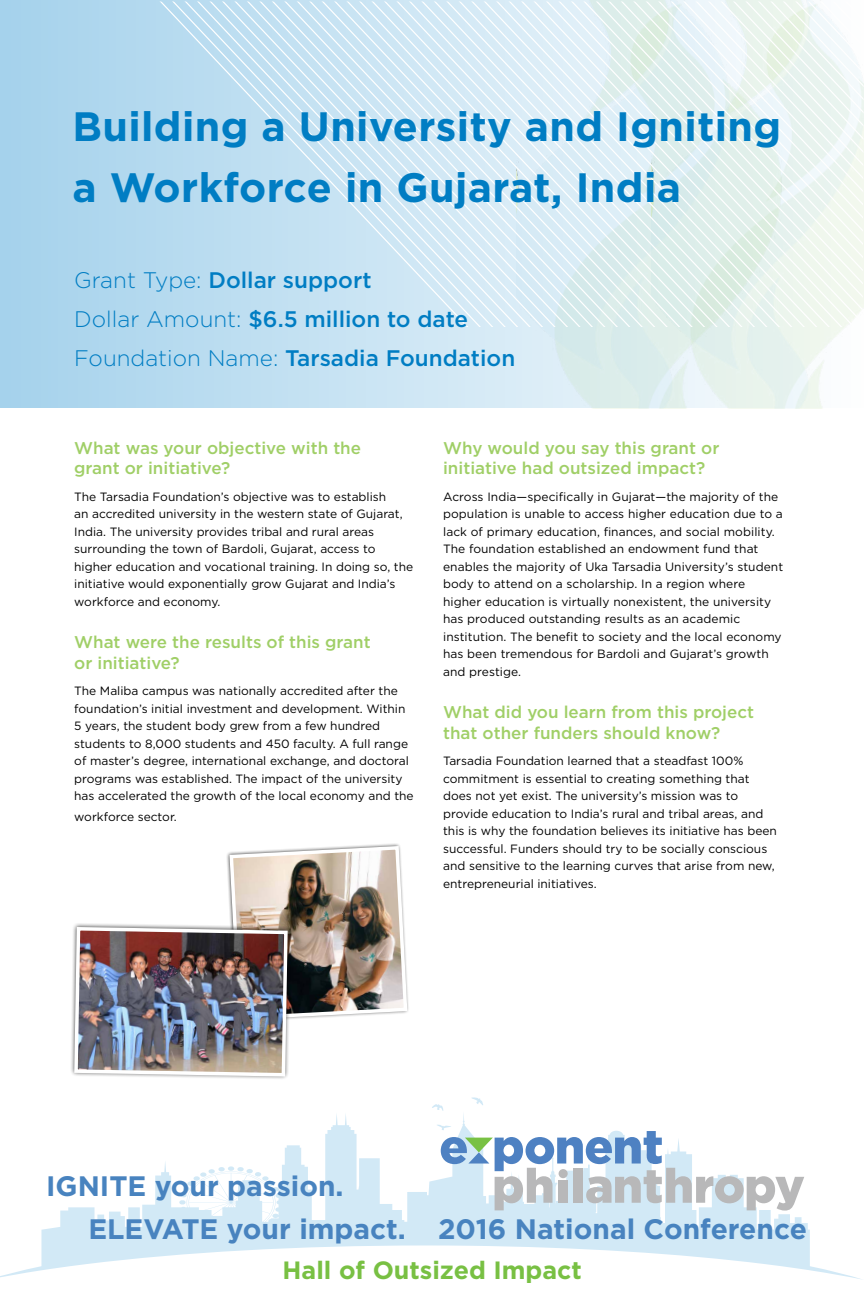
<style>
.page{position:relative;width:864px;height:1296px;background:#fff}
.page>*{position:absolute;margin:0;border:0;box-sizing:border-box;transform-origin:0 0}
.t1{font:700 41px/61px "Gotham";letter-spacing:.01em;color:#007dc3}
.t2{font:700 28.15px/42.5px "Gotham";color:#4883bf}
.t3{font:700 25px "Gotham";color:#78c043}
.t4{font:500 22.5px/39px "Gotham";color:#007dc3}
.t5{font:500 17px/20.4px "Gotham";color:#a0cf67}
.t6{font:12px/17.5px "Gotham";color:#000}
.s1{font-weight:300}
</style>
<div class="page">
<svg style="left:0;top:0;width:516px;height:408px;background:#b5daef"></svg>
<div style="left:115px;top:2px;width:40px;height:325px;background:#b2d8ee"></div>
<svg style="left:155px;top:2px;width:709px;height:325px;background:#d7ebf2"></svg>
<svg style="left:0;top:1114px;width:862px;height:166px"></svg>
<svg style="left:179px;top:1166px;width:96px;height:39px"></svg>
<svg style="left:472px;top:1098px;width:11px;height:7px"></svg>
<svg style="left:432px;top:1104px;width:11px;height:7px"></svg>
<svg style="left:436px;top:1125px;width:368px;height:86px"></svg>
<div style="left:559px;top:1169px;width:9px;height:9px;background:#b8b8b9;border-radius:50%"></div>
<img style="left:71px;top:843px;width:338px;height:236px">
<h1 class="t1" style="left:72px;top:95px;width:710px">Building a University and Igniting a Workforce in Gujarat, India</h1>
<h3 class="t4" style="left:74px;top:260px;width:443px"><span class="s1">Grant Type:</span> Dollar support<br><span class="s1">Dollar Amount:</span> $6.5 million to date<br><span class="s1">Foundation Name:</span> Tarsadia Foundation</h3>
<h3 class="t5" style="left:74px;top:437px;width:288px">What was your objective with the grant or initiative?</h3>
<p class="t6" style="left:74px;top:487px;width:341px">The Tarsadia Foundation’s objective was to establish<br>an accredited university in the western state of Gujarat, India. The university provides tribal and rural areas surrounding the town of Bardoli, Gujarat, access to higher education and vocational training. In doing so, the initiative would exponentially grow Gujarat and India’s workforce and economy.</p>
<h3 class="t5" style="left:74px;top:632px;width:298px">What were the results of this grant or initiative?</h3>
<p class="t6" style="left:74px;top:682px;width:341px">The Maliba campus was nationally accredited after the foundation’s initial investment and development. Within 5 years, the student body grew from a few hundred students to 8,000 students and 450 faculty. A full range of master’s degree, international exchange, and doctoral programs was established. The impact of the university has accelerated the growth of the local economy and the</p>
<p class="t6" style="left:74px;top:808px;width:104px">workforce sector.</p>
<h3 class="t5" style="left:443px;top:437px;width:278px">Why would you say this grant or initiative had outsized impact?</h3>
<p class="t6" style="left:443px;top:487px;width:342px">Across India—specifically in Gujarat—the majority of the population is unable to access higher education due to a lack of primary education, finances, and social mobility.<br>The foundation established an endowment fund that enables the majority of Uka Tarsadia University’s student body to attend on a scholarship. In a region where higher education is virtually nonexistent, the university has produced outstanding results as an academic institution. The benefit to society and the local economy has been tremendous for Bardoli and Gujarat’s growth and prestige.</p>
<h3 class="t5" style="left:443px;top:702px;width:312px">What did you learn from this project that other funders should know?</h3>
<p class="t6" style="left:443px;top:752px;width:335px">Tarsadia Foundation learned that a steadfast 100% commitment is essential to creating something that does not yet exist. The university’s mission was to provide education to India’s rural and tribal areas, and this is why the foundation believes its initiative has been successful. Funders should try to be socially conscious and sensitive to the learning curves that arise from new, entrepreneurial initiatives.</p>
<h2 class="t2" style="left:88px;top:1165px;width:720px;text-indent:-42px">IGNITE your passion.<br>ELEVATE your impact. 2016 National Conference</h2>
<h3 class="t3" style="left:283px;top:1256px;width:301px">Hall of Outsized Impact</h3>
</div>
